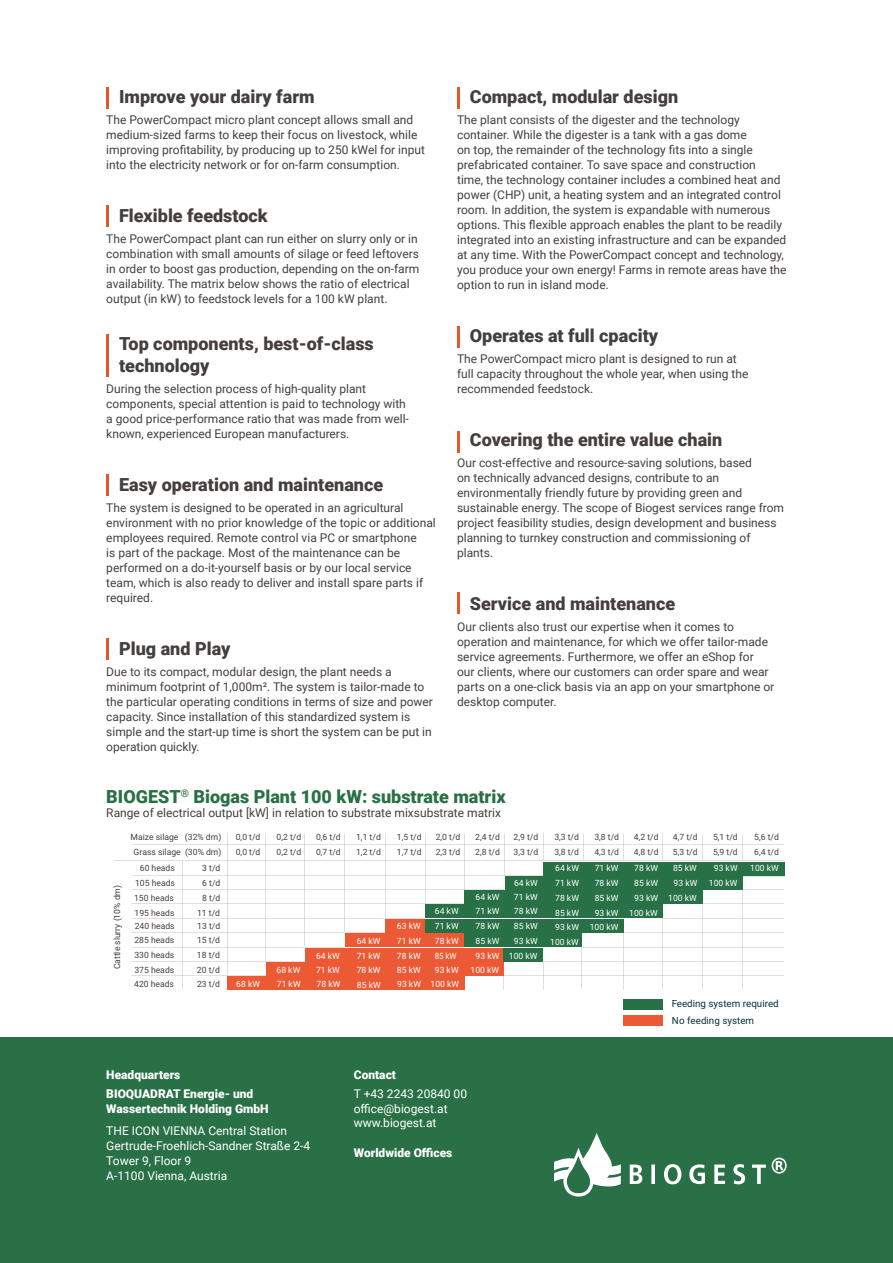
<style>
.page{position:relative;width:893px;height:1263px;background:#fff}
.page>*{position:absolute;margin:0;border:0;box-sizing:border-box;transform-origin:0 0}
.t1{font:900 18px/21.6px "Roboto";color:#443f3d}
.t2{font:900 18px "Roboto";color:#297046}
.t3{font:12px/15px "Roboto";color:#443f3d}
.t4{font:12px/15px "Roboto";color:#fff}
.t5{font:900 12px/19.5px "Roboto";color:#fff}
.t6{font:9.9px "Roboto";color:#033333}
.t7{font:8.55px/14.7px "Roboto";color:#443f3d}
.t8{font:8.55px/14.7px "Roboto";color:#fff;text-align:center}
</style>
<div class="page">
<div style="left:0;top:1037px;width:893px;height:226px;background:#297046"></div>
<svg style="left:554px;top:1133px;width:67px;height:63px"></svg>
<svg style="left:630px;top:1164px;width:136px;height:20px"></svg>
<svg style="left:772px;top:1157px;width:15px;height:16px"></svg>
<hr style="left:106px;top:87px;width:2px;height:21px;background:#e1582b">
<hr style="left:106px;top:206px;width:2px;height:21px;background:#e1582b">
<hr style="left:106px;top:335px;width:2px;height:42px;background:#e1582b">
<hr style="left:106px;top:475px;width:2px;height:21px;background:#e1582b">
<hr style="left:106px;top:638px;width:2px;height:21px;background:#e1582b">
<hr style="left:457px;top:87px;width:2px;height:21px;background:#e1582b">
<hr style="left:457px;top:326px;width:2px;height:21px;background:#e1582b">
<hr style="left:457px;top:431px;width:2px;height:21px;background:#e1582b">
<hr style="left:457px;top:593px;width:2px;height:21px;background:#e1582b">
<div style="left:227px;top:976px;width:238px;height:14px;background:#eb5a35"></div>
<div style="left:266px;top:962px;width:238px;height:14px;background:#eb5a35"></div>
<div style="left:305px;top:948px;width:199px;height:13px;background:#eb5a35"></div>
<div style="left:345px;top:933px;width:119px;height:14px;background:#eb5a35"></div>
<div style="left:385px;top:919px;width:40px;height:13px;background:#eb5a35"></div>
<div style="left:504px;top:948px;width:39px;height:13px;background:#287147"></div>
<div style="left:464px;top:933px;width:117px;height:14px;background:#287147"></div>
<div style="left:425px;top:919px;width:198px;height:13px;background:#287147"></div>
<div style="left:425px;top:904px;width:238px;height:14px;background:#287147"></div>
<div style="left:464px;top:890px;width:238px;height:14px;background:#287147"></div>
<div style="left:505px;top:876px;width:237px;height:14px;background:#287147"></div>
<div style="left:543px;top:862px;width:241px;height:14px;background:#287147"></div>
<div style="left:623px;top:1015px;width:40px;height:11px;background:#eb5a35"></div>
<div style="left:623px;top:999px;width:40px;height:10px;background:#287147"></div>
<h1 class="t1" style="left:119px;top:85px;width:197px">Improve your dairy farm</h1>
<p class="t3" style="left:106px;top:112px;width:320px">The PowerCompact micro plant concept allows small and medium-sized farms to keep their focus on livestock, while improving profitability, by producing up to 250 kWel for input into the electricity network or for on-farm consumption.</p>
<h1 class="t1" style="left:119px;top:204px;width:150px">Flexible feedstock</h1>
<p class="t3" style="left:106px;top:231px;width:314px">The PowerCompact plant can run either on slurry only or in combination with small amounts of silage or feed leftovers in order to boost gas production, depending on the on-farm availability. The matrix below shows the ratio of electrical output (in kW) to feedstock levels for a 100 kW plant.</p>
<h1 class="t1" style="left:119px;top:332px;width:256px">Top components, best-of-class technology</h1>
<p class="t3" style="left:106px;top:381px;width:304px">During the selection process of high-quality plant components, special attention is paid to technology with a good price-performance ratio that was made from well&shy;known, experienced European manufacturers.</p>
<h1 class="t1" style="left:119px;top:473px;width:266px">Easy operation and maintenance</h1>
<p class="t3" style="left:106px;top:500px;width:331px">The system is designed to be operated in an agricultural environment with no prior knowledge of the topic or additional employees required. Remote control via PC or smartphone<br>is part of the package. Most of the maintenance can be performed on a do-it-yourself basis or by our local service team, which is also ready to deliver and install spare parts if required.</p>
<h1 class="t1" style="left:119px;top:637px;width:113px">Plug and Play</h1>
<p class="t3" style="left:106px;top:664px;width:328px">Due to its compact, modular design, the plant needs a minimum footprint of 1,000m². The system is tailor-made to the particular operating conditions in terms of size and power capacity. Since installation of this standardized system is simple and the start-up time is short the system can be put in operation quickly.</p>
<h1 class="t1" style="left:470px;top:85px;width:210px">Compact, modular design</h1>
<p class="t3" style="left:457px;top:112px;width:331px">The plant consists of the digester and the technology container. While the digester is a tank with a gas dome<br>on top, the remainder of the technology fits into a single prefabricated container. To save space and construction<br>time, the technology container includes a combined heat and power (CHP) unit, a heating system and an integrated control room. In addition, the system is expandable with numerous options. This flexible approach enables the plant to be readily integrated into an existing infrastructure and can be expanded at any time. With the PowerCompact concept and technology, you produce your own energy! Farms in remote areas have the option to run in island mode.</p>
<h1 class="t1" style="left:470px;top:324px;width:190px">Operates at full cpacity</h1>
<p class="t3" style="left:457px;top:351px;width:293px">The PowerCompact micro plant is designed to run at full capacity throughout the whole year, when using the recommended feedstock.</p>
<h1 class="t1" style="left:470px;top:428px;width:254px">Covering the entire value chain</h1>
<p class="t3" style="left:457px;top:455px;width:329px">Our cost-effective and resource-saving solutions, based<br>on technically advanced designs, contribute to an environmentally friendly future by providing green and sustainable energy. The scope of Biogest services range from project feasibility studies, design development and business planning to turnkey construction and commissioning of plants.</p>
<h1 class="t1" style="left:470px;top:592px;width:207px">Service and maintenance</h1>
<p class="t3" style="left:457px;top:619px;width:319px">Our clients also trust our expertise when it comes to operation and maintenance, for which we offer tailor-made service agreements. Furthermore, we offer an eShop for our clients, where our customers can order spare and wear parts on a one-click basis via an app on your smartphone or desktop computer.</p>
<h1 class="t2" style="left:106px;top:784px;width:401px">BIOGEST<sup>®</sup> Biogas Plant 100 kW: substrate matrix</h1>
<p class="t3" style="left:106px;top:805px;width:396px">Range of electrical output [kW] in relation to substrate mixsubstrate matrix</p>
<p class="t7" style="left:109px;top:969px;width:86px;rotate:-90deg">Cattle slurry (10% dm)</p>
<p class="t7" style="left:131px;top:829px;width:92px;text-align:center">Maize silage (32% dm)<br>Grass silage (30% dm)</p>
<p class="t7" style="left:134px;top:861px;width:42px;text-align:justify;text-indent:6px">60 heads 105 heads 150 heads 195 heads</p>
<p class="t7" style="left:134px;top:918px;width:42px;text-align:justify">240 heads 285 heads 330 heads 375 heads 420 heads</p>
<p class="t7" style="left:197px;top:861px;width:25px;text-align:right">3 t/d<br>6 t/d<br>8 t/d<br>11 t/d</p>
<p class="t7" style="left:197px;top:918px;width:25px;text-align:justify">13 t/d 15 t/d 18 t/d 20 t/d 23 t/d</p>
<p class="t7" style="left:236px;top:829px;width:26px">0,0 t/d<br>0,0 t/d</p>
<p class="t7" style="left:276px;top:829px;width:26px">0,2 t/d<br>0,2 t/d</p>
<p class="t7" style="left:316px;top:829px;width:26px">0,6 t/d<br>0,7 t/d</p>
<p class="t7" style="left:356px;top:829px;width:26px">1,1 t/d<br>1,2 t/d</p>
<p class="t7" style="left:397px;top:829px;width:26px">1,5 t/d<br>1,7 t/d</p>
<p class="t7" style="left:436px;top:829px;width:26px">2,0 t/d<br>2,3 t/d</p>
<p class="t7" style="left:475px;top:829px;width:26px">2,4 t/d<br>2,8 t/d</p>
<p class="t7" style="left:514px;top:829px;width:26px">2,9 t/d<br>3,3 t/d</p>
<p class="t7" style="left:554px;top:829px;width:26px">3,3 t/d<br>3,8 t/d</p>
<p class="t7" style="left:594px;top:829px;width:26px">3,8 t/d<br>4,3 t/d</p>
<p class="t7" style="left:634px;top:829px;width:26px">4,2 t/d<br>4,8 t/d</p>
<p class="t7" style="left:673px;top:829px;width:26px">4,7 t/d<br>5,3 t/d</p>
<p class="t7" style="left:713px;top:829px;width:26px">5,1 t/d<br>5,9 t/d</p>
<p class="t7" style="left:754px;top:829px;width:26px">5,6 t/d<br>6,4 t/d</p>
<p class="t8" style="left:236px;top:977px;width:25px">68 kW</p>
<p class="t8" style="left:276px;top:963px;width:26px;line-height:14px;text-align:left">68 kW<br>71 kW</p>
<p class="t8" style="left:316px;top:948px;width:26px;text-align:justify">64 kW 71 kW 78 kW</p>
<p class="t8" style="left:357px;top:933px;width:25px;text-align:justify">64 kW 71 kW 78 kW 85 kW</p>
<p class="t8" style="left:397px;top:918px;width:26px;text-align:justify">63 kW 71 kW 78 kW 85 kW 93 kW</p>
<p class="t8" style="left:431px;top:904px;width:30px">64 kW<br>71 kW<br>78 kW<br>85 kW<br>93 kW<br>100 kW</p>
<p class="t8" style="left:471px;top:889px;width:30px">64 kW<br>71 kW<br>78 kW<br>85 kW<br>93 kW<br>100 kW</p>
<p class="t8" style="left:514px;top:876px;width:25px;line-height:13.6px;text-align:left">64 kW<br>71 kW</p>
<p class="t8" style="left:509px;top:904px;width:30px">78 kW<br>85 kW<br>93 kW<br>100 kW</p>
<p class="t8" style="left:550px;top:861px;width:30px">64 kW<br>71 kW<br>78 kW<br>85 kW<br>93 kW<br>100 kW</p>
<p class="t8" style="left:590px;top:861px;width:30px">71 kW<br>78 kW<br>85 kW<br>93 kW<br>100 kW</p>
<p class="t8" style="left:629px;top:861px;width:30px">78 kW<br>85 kW<br>93 kW<br>100 kW</p>
<p class="t8" style="left:668px;top:860px;width:31px;text-align:right">85 kW<br>93 kW<br>100 kW</p>
<p class="t8" style="left:709px;top:860px;width:30px">93 kW<br>100 kW</p>
<p class="t8" style="left:750px;top:860px;width:30px">100 kW</p>
<p class="t6" style="left:672px;top:997px;width:109px">Feeding system required</p>
<p class="t6" style="left:672px;top:1013px;width:84px">No feeding system</p>
<p class="t5" style="left:106px;top:1064px;width:149px">Headquarters<br>BIOQUADRAT Energie- und</p>
<p class="t5" style="left:106px;top:1098px;width:164px">Wassertechnik Holding GmbH</p>
<p class="t4" style="left:106px;top:1123px;width:205px">THE ICON VIENNA Central Station<br>Gertrude-Froehlich-Sandner Straße 2-4<br>Tower 9, Floor 9<br>A-1100 Vienna, Austria</p>
<p class="t5" style="left:354px;top:1064px;width:44px">Contact</p>
<p class="t4" style="left:354px;top:1086px;width:115px;line-height:14.4px">T +43 2243 20840 00 office@biogest.at www.biogest.at</p>
<p class="t5" style="left:354px;top:1142px;width:100px">Worldwide Offices</p>
</div>
